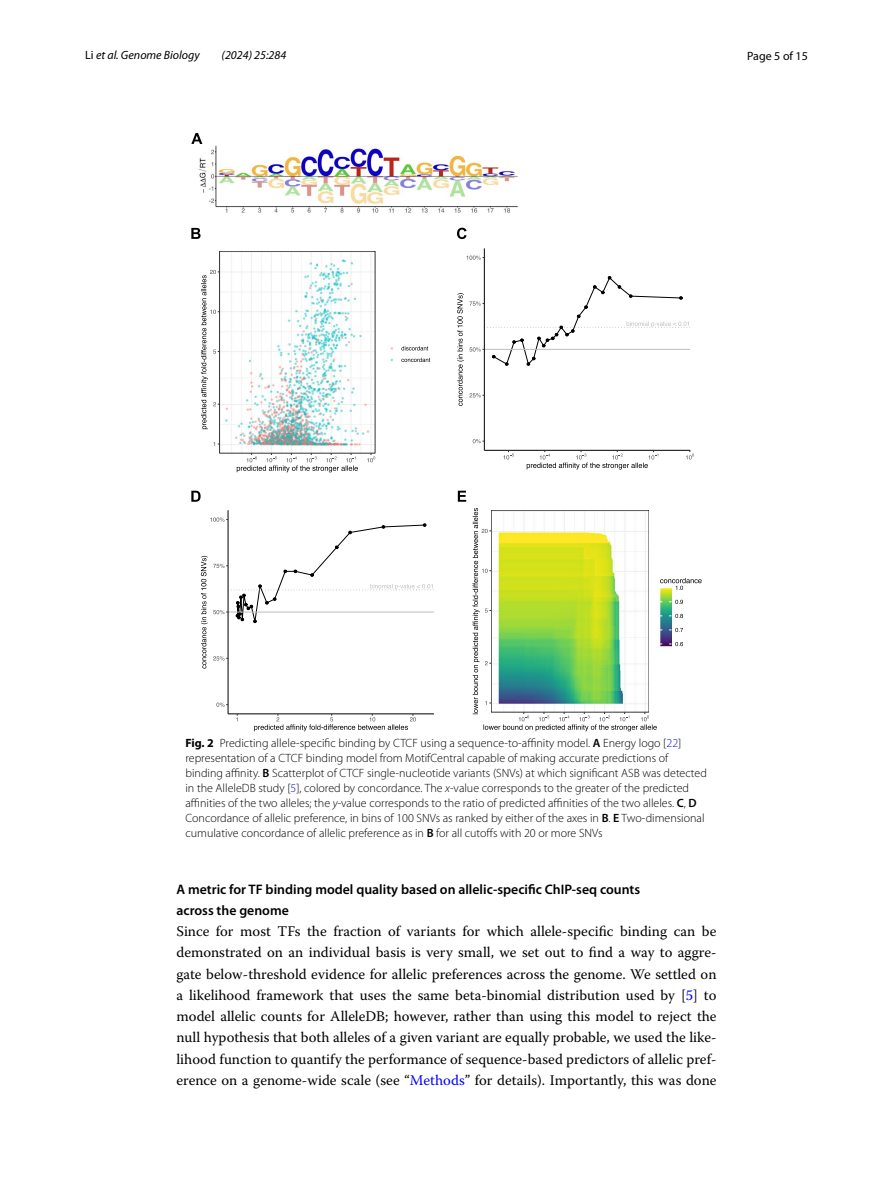
<style>
.page{position:relative;width:893px;height:1187px;background:#fff}
.page>*{position:absolute;margin:0;border:0;box-sizing:border-box;transform-origin:0 0}
.t1{font:14.7px/21.1px "Warnock Pro";color:#000;text-align:justify}
.t2{font:600 13.8px/21.1px "Myriad Pro";color:#000}
.t3{font:300 12px/15px "Myriad Pro";color:#000}
.t4{font:italic 12px "Myriad Pro";color:#000}
.t5{font:12px "Myriad Pro";color:#000}
.s1{font-style:normal}
.s2{font-weight:700}
.s3{font-weight:600}
.s4{color:#00f}
.s5{font-style:italic}
</style>
<div class="page">
<img style="left:197px;top:145px;width:462px;height:567px">
<div style="left:228px;top:510px;width:206px;height:203px;background:#fff"></div>
<hr style="left:228px;top:510px;width:1px;height:203px;background:#000">
<hr style="left:228px;top:713px;width:206px;height:1px;background:#000">
<div style="left:484px;top:248px;width:206px;height:202px;background:#fff"></div>
<hr style="left:484px;top:248px;width:1px;height:202px;background:#000">
<hr style="left:484px;top:450px;width:206px;height:1px;background:#000">
<svg style="left:191px;top:133px;width:11px;height:11px"></svg>
<svg style="left:191px;top:228px;width:10px;height:11px"></svg>
<svg style="left:457px;top:228px;width:10px;height:11px"></svg>
<svg style="left:191px;top:490px;width:10px;height:11px"></svg>
<svg style="left:458px;top:490px;width:8px;height:11px"></svg>
<svg style="left:214px;top:442px;width:6px;height:4px"></svg>
<svg style="left:367px;top:453px;width:8px;height:9px"></svg>
<svg style="left:237px;top:453px;width:121px;height:19px"></svg>
<svg style="left:201px;top:270px;width:19px;height:159px"></svg>
<svg style="left:401px;top:346px;width:27px;height:4px"></svg>
<svg style="left:401px;top:357px;width:29px;height:5px"></svg>
<svg style="left:473px;top:508px;width:229px;height:223px"></svg>
<svg style="left:216px;top:702px;width:12px;height:4px"></svg>
<svg style="left:236px;top:713px;width:180px;height:18px"></svg>
<svg style="left:201px;top:517px;width:233px;height:151px"></svg>
<svg style="left:473px;top:439px;width:11px;height:4px"></svg>
<svg style="left:467px;top:255px;width:17px;height:5px"></svg>
<svg style="left:503px;top:450px;width:11px;height:9px"></svg>
<svg style="left:686px;top:450px;width:8px;height:9px"></svg>
<svg style="left:527px;top:450px;width:131px;height:19px"></svg>
<svg style="left:457px;top:276px;width:233px;height:130px"></svg>
<p class="t4" style="left:85px;top:48px;width:116px"><span class="s1">Li</span> et al. Genome Biology</p>
<p class="t4" style="left:222px;top:48px;width:66px">(2024) 25:284</p>
<p class="t5" style="left:747px;top:48px;width:62px">Page 5 of 15</p>
<p class="t3" style="left:185px;top:735px;width:523px"><span class="s2">Fig. 2</span> Predicting allele-specific binding by CTCF using a sequence-to-affinity model. <span class="s3">A</span> Energy logo [<span class="s4">22</span>] representation of a CTCF binding model from MotifCentral capable of making accurate predictions of binding affinity. <span class="s3">B</span> Scatterplot of CTCF single-nucleotide variants (SNVs) at which significant ASB was detected in the AlleleDB study [<span class="s4">5</span>], colored by concordance. The <span class="s5">x</span>-value corresponds to the greater of the predicted affinities of the two alleles; the <span class="s5">y</span>-value corresponds to the ratio of predicted affinities of the two alleles. <span class="s3">C</span>, <span class="s3">D </span>Concordance of allelic preference, in bins of 100 SNVs as ranked by either of the axes in <span class="s3">B</span>. <span class="s3">E</span> Two-dimensional cumulative concordance of allelic preference as in <span class="s3">B</span> for all cutoffs with 20 or more SNVs</p>
<p class="t2" style="left:176px;top:878px;width:465px">A metric for TF binding model quality based on allelic‑specific ChIP‑seq counts across the genome</p>
<p class="t1" style="left:176px;top:920px;width:542px">Since for most TFs the fraction of variants for which allele-specific binding can be demonstrated on an individual basis is very small, we set out to find a way to aggre&shy;gate below-threshold evidence for allelic preferences across the genome. We settled on a likelihood framework that uses the same beta-binomial distribution used by [<span class="s4">5</span>] to model allelic counts for AlleleDB; however, rather than using this model to reject the null hypothesis that both alleles of a given variant are equally probable, we used the like&shy;lihood function to quantify the performance of sequence-based predictors of allelic pref&shy;erence on a genome-wide scale (see “<span class="s4">Methods</span>” for details). Importantly, this was done</p>
</div>
